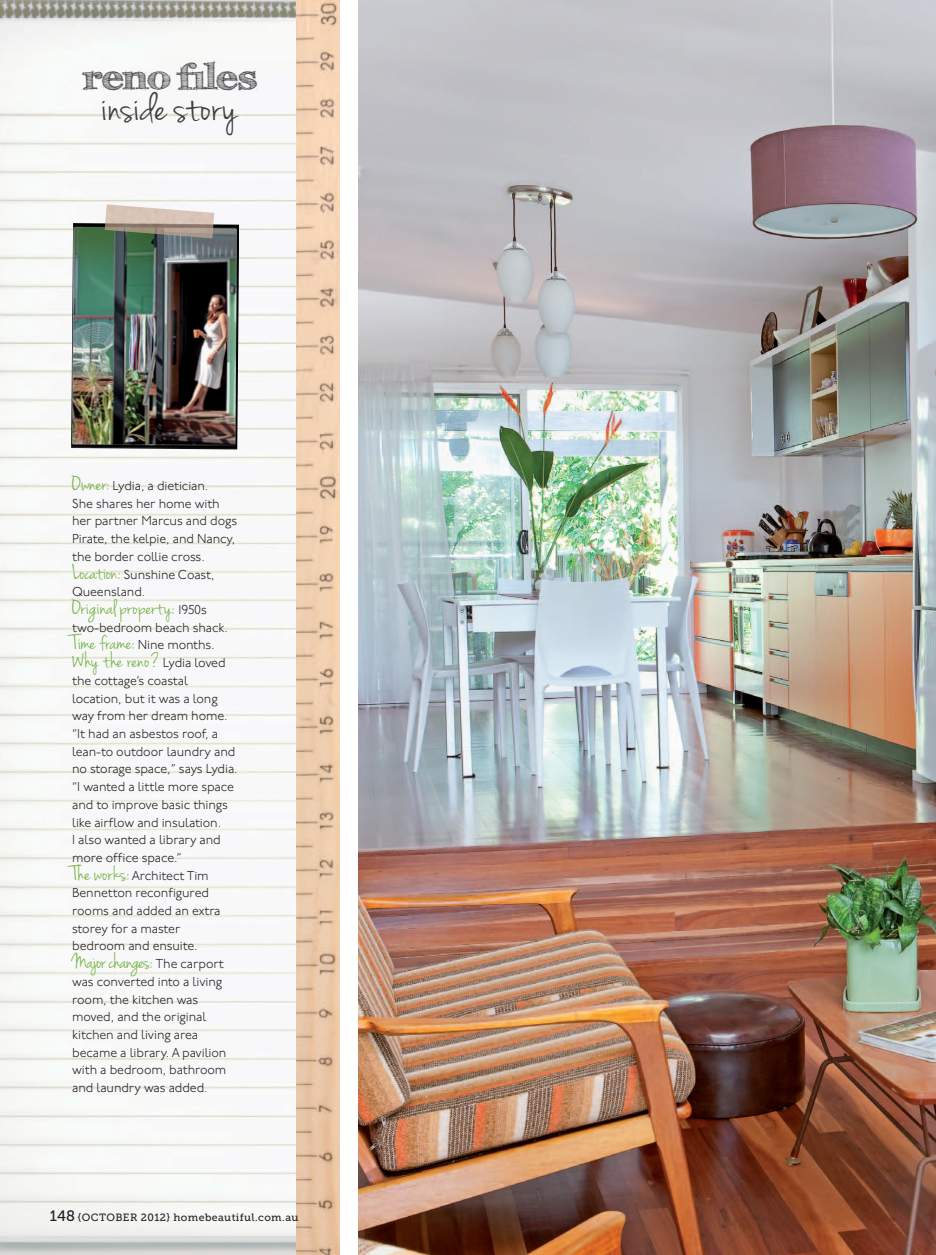
<style>
.page{position:relative;width:936px;height:1255px;background:#fff}
.page>*{position:absolute;margin:0;border:0;box-sizing:border-box;transform-origin:0 0}
.t1{font:43.5px "Jenna Sue";color:#3e3e3f;scale:1.1 1}
.t2{font:700 34.95px "FFF Tusj";color:#3e3e3f;scale:1.1 1}
.t3{font:21.9px "Jenna Sue";color:#74b246;scale:1.1 1}
.t4{font:21.9px "Jenna Sue";letter-spacing:-.02em;color:#74b246;scale:1.1 1}
.t5{font:300 12.9px/17.7px "P22 Underground Pro";letter-spacing:-.01em;color:#231f20}
.t6{font:10.5px "Museo Slab 500";letter-spacing:.04em;color:#231f20}
.s1{font-family:"Jenna Sue";font-weight:400;font-size:21.9px;color:#74b246}
.s2{font-family:"P22 Underground Pro";font-weight:300;font-size:12.9px;color:#231f20}
.s3{font-size:15px}
</style>
<div class="page">
<img style="left:0;top:0;width:296px;height:1254px">
<img style="left:296px;top:0;width:44px;height:1254px">
<img style="left:358px;top:0;width:577px;height:1254px">
<img style="left:71px;top:223px;width:168px;height:226px">
<img style="left:105px;top:204px;width:109px;height:34px">
<h2 class="t2" style="left:83px;top:56px;width:161px">reno files</h2>
<h1 class="t1" style="left:101px;top:88px;width:125px">inside story</h1>
<p class="t5" style="left:72px;top:476px;width:167px"><span class="s1">Owner:</span> Lydia, a dietician.<br>She shares her home with her partner Marcus and dogs<br>Pirate, the kelpie, and Nancy, the border collie cross.<br><span class="s1">Location:</span> Sunshine Coast,<br>Queensland.</p>
<h3 class="t3" style="left:72px;top:597px;width:124px">Original property: <span class="s2">1950s</span></h3>
<p class="t5" style="left:72px;top:618px;width:157px">two-bedroom beach shack.<br><span class="s1">Time frame:</span> N ine months.</p>
<h3 class="t3" style="left:72px;top:651px;width:141px">Why the reno? <span class="s2">Lydia loved</span></h3>
<p class="t5" style="left:72px;top:671px;width:167px">the cottage’s coastal location, but it was a long way from her dream home. “It had an asbestos roof, a lean-to outdoor laundry and no storage space,” says Lydia. “I wanted a little more space and to improve basic things like airflow and insulation.<br>I also wanted a library and more office space.”<br><span class="s1">The works:</span> Architect Tim<br>Bennetton reconfigured rooms and added an extra storey for a master<br>bedroom and ensuite.</p>
<h3 class="t4" style="left:72px;top:951px;width:139px">Major changes: <span class="s2">The carport</span></h3>
<p class="t5" style="left:72px;top:972px;width:156px">was converted into a living room, the kitchen was moved, and the original kitchen and living area became a library. A pavilion with a bedroom, bathroom and laundry was added.</p>
<p class="t6" style="left:50px;top:1211px;width:250px"><span class="s3">148</span> {october 2012} homebeautiful.com.au</p>
</div>
